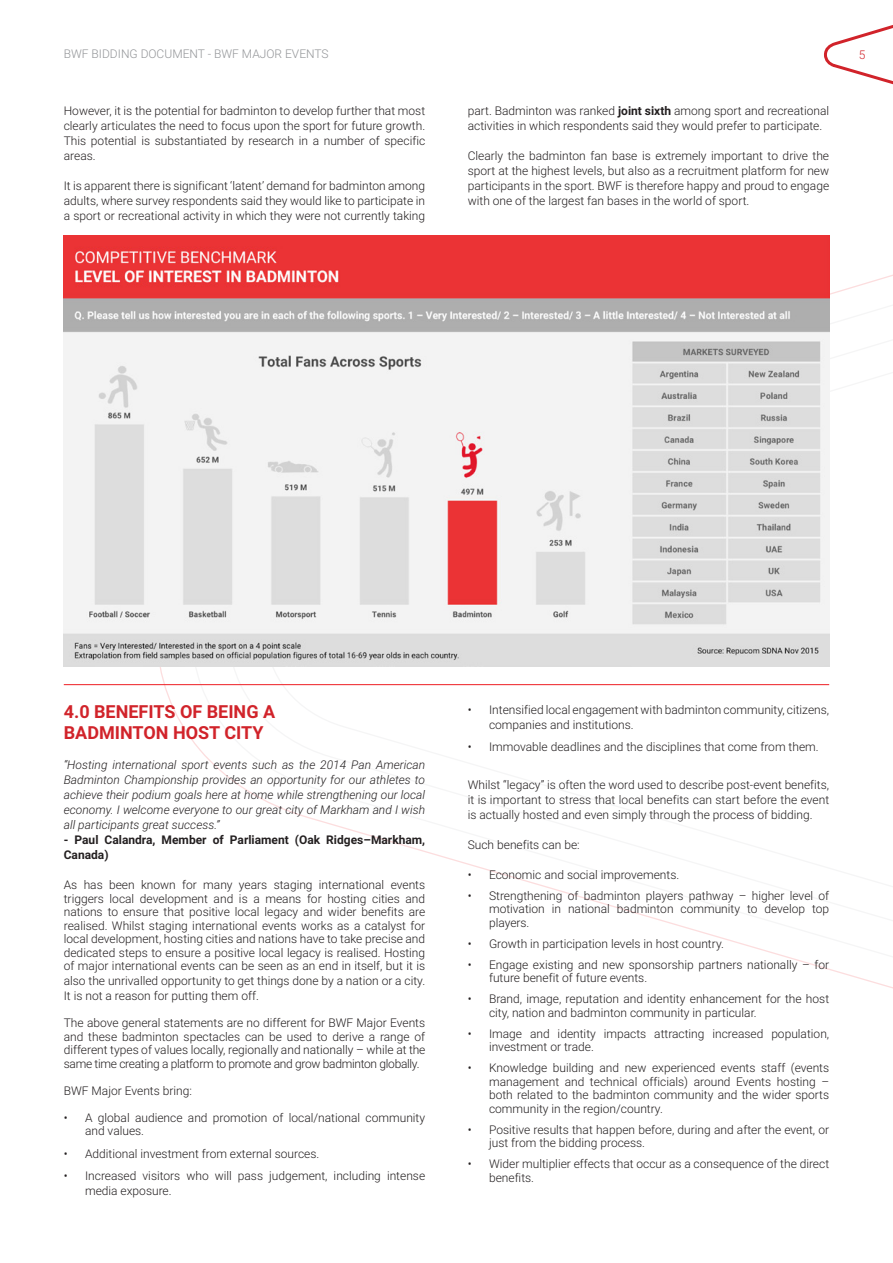
<style>
.page{position:relative;width:893px;height:1263px;background:#fff}
.page>*{position:absolute;margin:0;border:0;box-sizing:border-box;transform-origin:0 0}
.t1{font:700 18px/21px "Roboto";color:#d1232a}
.t2{font:300 12px/13.5px "Roboto";color:#231f20}
.t3{font:italic 300 12px/15px "Roboto";color:#231f20;text-align:justify}
.t4{font:700 12px/15px "Roboto";color:#231f20}
.t5{font:300 12px "Roboto";color:#939598}
.t6{font:300 12px "Roboto";color:#d1232a}
.s1{font-weight:700}
</style>
<div class="page">
<svg style="left:191px;top:300px;width:639px;height:662px"></svg>
<svg style="left:824px;top:25px;width:69px;height:60px"></svg>
<img style="left:64px;top:236px;width:765px;height:430px">
<hr style="left:64px;top:684px;width:765px;height:1px;background:#ee1d23">
<p class="t5" style="left:64px;top:45px;width:266px">BWF BIDDING DOCUMENT - BWF MAJOR EVENTS</p>
<p class="t6" style="left:859px;top:46px;width:8px">5</p>
<p class="t2" style="left:64px;top:103px;width:363px;line-height:15px;text-align:justify">However, it is the potential for badminton to develop further that most clearly articulates the need to focus upon the sport for future growth.<br>This potential is substantiated by research in a number of specific areas.</p>
<p class="t2" style="left:64px;top:178px;width:363px;line-height:15px;text-align:justify">It is apparent there is significant ‘latent’ demand for badminton among adults, where survey respondents said they would like to participate in a sport or recreational activity in which they were not currently taking</p>
<p class="t2" style="left:468px;top:103px;width:363px;line-height:15px">part. Badminton was ranked <span class="s1">joint sixth</span> among sport and recreational activities in which respondents said they would prefer to participate.</p>
<p class="t2" style="left:468px;top:148px;width:363px;line-height:15px;text-align:justify">Clearly the badminton fan base is extremely important to drive the sport at the highest levels, but also as a recruitment platform for new participants in the sport. BWF is therefore happy and proud to engage with one of the largest fan bases in the world of sport.</p>
<h1 class="t1" style="left:64px;top:700px;width:213px">4.0 BENEFITS OF BEING A<br>BADMINTON HOST CITY</h1>
<p class="t3" style="left:64px;top:757px;width:363px">“Hosting international sport events such as the 2014 Pan American Badminton Championship provides an opportunity for our athletes to achieve their podium goals here at home while strengthening our local economy. I welcome everyone to our great city of Markham and I wish all participants great success.”</p>
<p class="t4" style="left:64px;top:832px;width:363px">- Paul Calandra, Member of Parliament (Oak Ridges–Markham,<br>Canada)</p>
<p class="t2" style="left:64px;top:878px;width:363px;text-align:justify">As has been known for many years staging international events triggers local development and is a means for hosting cities and nations to ensure that positive local legacy and wider benefits are realised. Whilst staging international events works as a catalyst for local development, hosting cities and nations have to take precise and dedicated steps to ensure a positive local legacy is realised. Hosting of major international events can be seen as an end in itself, but it is</p>
<p class="t2" style="left:64px;top:973px;width:363px;line-height:15px">also the unrivalled opportunity to get things done by a nation or a city.<br>It is not a reason for putting them off.</p>
<p class="t2" style="left:64px;top:1016px;width:363px;text-align:justify">The above general statements are no different for BWF Major Events and these badminton spectacles can be used to derive a range of different types of values locally, regionally and nationally – while at the same time creating a platform to promote and grow badminton globally.</p>
<p class="t2" style="left:64px;top:1083px;width:130px">BWF Major Events bring:</p>
<p class="t2" style="left:85px;top:1110px;width:342px;text-indent:-21px">• A global audience and promotion of local/national community and values.</p>
<p class="t2" style="left:64px;top:1146px;width:257px">• Additional investment from external sources.</p>
<p class="t2" style="left:85px;top:1168px;width:342px;line-height:15px;text-indent:-21px">• Increased visitors who will pass judgement, including intense media exposure.</p>
<p class="t2" style="left:489px;top:701px;width:342px;line-height:15px;text-indent:-21px">• Intensified local engagement with badminton community, citizens, companies and institutions.</p>
<p class="t2" style="left:468px;top:740px;width:352px">• Immovable deadlines and the disciplines that come from them.</p>
<p class="t2" style="left:468px;top:776px;width:363px;line-height:15px;text-align:justify">Whilst “legacy” is often the word used to describe post-event benefits, it is important to stress that local benefits can start before the event is actually hosted and even simply through the process of bidding.</p>
<p class="t2" style="left:468px;top:837px;width:114px">Such benefits can be:</p>
<p class="t2" style="left:468px;top:867px;width:213px">• Economic and social improvements.</p>
<p class="t2" style="left:489px;top:888px;width:342px;text-align:justify;text-indent:-21px">• Strengthening of badminton players pathway – higher level of motivation in national badminton community to develop top players.</p>
<p class="t2" style="left:468px;top:936px;width:258px">• Growth in participation levels in host country.</p>
<p class="t2" style="left:489px;top:957px;width:342px;text-indent:-21px">• Engage existing and new sponsorship partners nationally – for future benefit of future events.</p>
<p class="t2" style="left:489px;top:992px;width:342px;text-indent:-21px">• Brand, image, reputation and identity enhancement for the host city, nation and badminton community in particular.</p>
<p class="t2" style="left:489px;top:1026px;width:342px;text-indent:-21px">• Image and identity impacts attracting increased population, investment or trade.</p>
<p class="t2" style="left:489px;top:1061px;width:342px;text-align:justify;text-indent:-21px">• Knowledge building and new experienced events staff (events management and technical officials) around Events hosting – both related to the badminton community and the wider sports community in the region/country.</p>
<p class="t2" style="left:489px;top:1122px;width:342px;text-indent:-21px">• Positive results that happen before, during and after the event, or just from the bidding process.</p>
<p class="t2" style="left:489px;top:1157px;width:342px;text-indent:-21px">• Wider multiplier effects that occur as a consequence of the direct benefits.</p>
</div>
